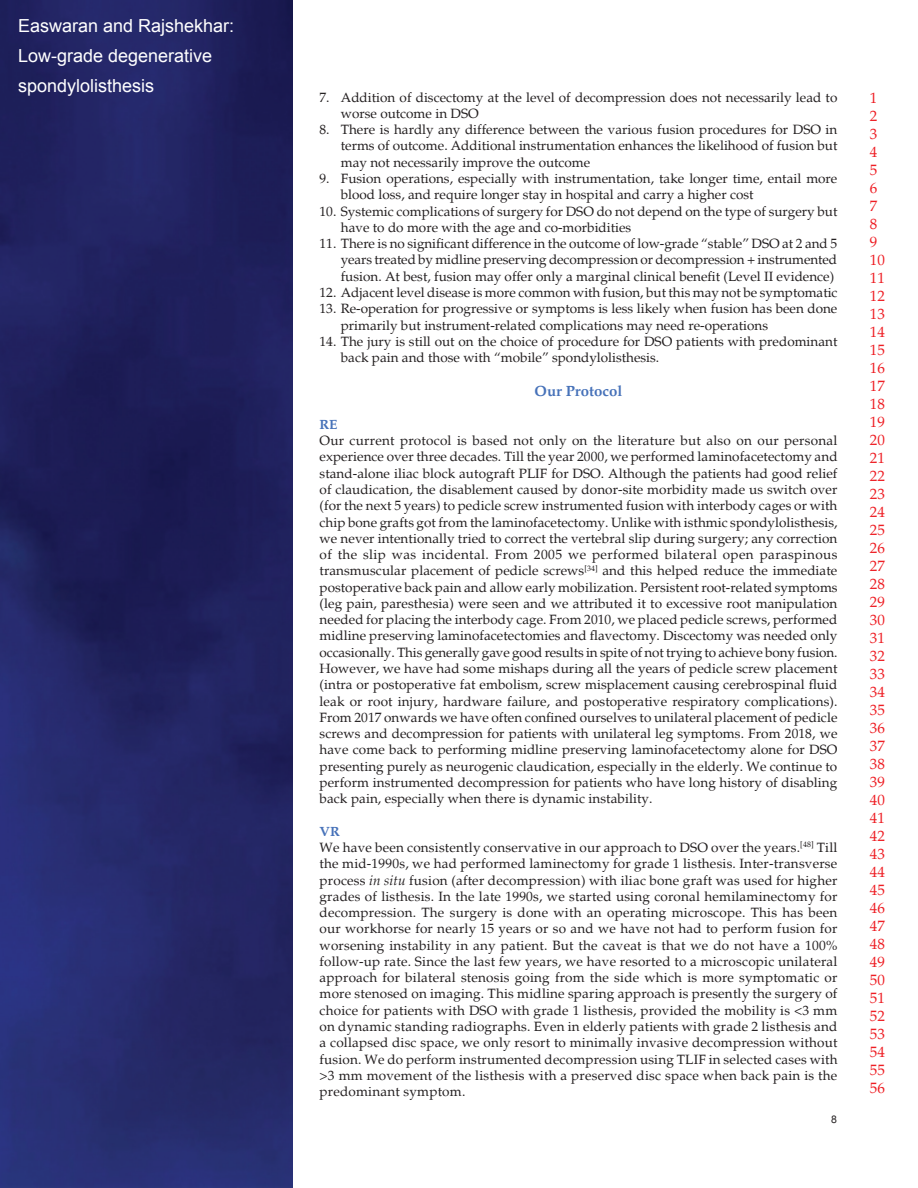
<style>
.page{position:relative;width:918px;height:1188px;background:#fff}
.page>*{position:absolute;margin:0;border:0;box-sizing:border-box;transform-origin:0 0}
.t1{font:18px/30px "Arial";color:#fff}
.t2{font:15px/18px "Palatino";color:#ee1d23}
.t3{font:700 15px "Palatino";color:#4772b9}
.TX{font:13.5px/16.4px "Palatino";letter-spacing:.01em;color:#231f20;text-align:justify}
.L{font:13.5px/16.4px "Palatino";color:#231f20}
.LL{font:13.5px/16.4px "Palatino";color:#231f20}
.t4{font:700 13.5px "Palatino";color:#4772b9}
.t5{font:10.5px "Arial";color:#231f20}
.s1{font-style:italic}
</style>
<div class="page">
<img style="left:0;top:0;width:292px;height:1188px">
<h1 class="t1" style="left:18px;top:11px;width:218px">Easwaran and Rajshekhar:<br>Low-grade degenerative spondylolisthesis</h1>
<p class="L" style="left:341px;top:89px;width:498px;text-indent:-21px">7. Addition of discectomy at the level of decompression does not necessarily lead to worse outcome in DSO</p>
<p class="L" style="left:341px;top:122px;width:498px;text-align:justify;text-indent:-21px">8. There is hardly any difference between the various fusion procedures for DSO in terms of outcome. Additional instrumentation enhances the likelihood of fusion but may not necessarily improve the outcome</p>
<p class="L" style="left:341px;top:171px;width:498px;text-indent:-21px">9. Fusion operations, especially with instrumentation, take longer time, entail more blood loss, and require longer stay in hospital and carry a higher cost</p>
<p class="L" style="left:341px;top:203px;width:498px;text-indent:-21px">10. Systemic complications of surgery for DSO do not depend on the type of surgery but have to do more with the age and co-morbidities</p>
<p class="L" style="left:341px;top:236px;width:498px;text-align:justify;text-indent:-21px">11. There is no significant difference in the outcome of low-grade “stable” DSO at 2 and 5 years treated by midline preserving decompression or decompression + instrumented fusion. At best, fusion may offer only a marginal clinical benefit (Level II evidence)</p>
<p class="L" style="left:320px;top:285px;width:520px">12. Adjacent level disease is more common with fusion, but this may not be symptomatic</p>
<p class="L" style="left:341px;top:301px;width:498px;text-indent:-21px">13. Re-operation for progressive or symptoms is less likely when fusion has been done primarily but instrument-related complications may need re-operations</p>
<p class="LL" style="left:341px;top:333px;width:498px;text-indent:-21px">14. The jury is still out on the choice of procedure for DSO patients with predominant back pain and those with “mobile” spondylolisthesis.</p>
<h1 class="t3" style="left:535px;top:383px;width:89px">Our Protocol</h1>
<h2 class="t4" style="left:320px;top:416px;width:19px">RE</h2>
<p class="TX" style="left:320px;top:433px;width:520px">Our current protocol is based not only on the literature but also on our personal experience over three decades. Till the year 2000, we performed laminofacetectomy and stand-alone iliac block autograft PLIF for DSO. Although the patients had good relief of claudication, the disablement caused by donor-site morbidity made us switch over (for the next 5 years) to pedicle screw instrumented fusion with interbody cages or with chip bone grafts got from the laminofacetectomy. Unlike with isthmic spondylolisthesis, we never intentionally tried to correct the vertebral slip during surgery; any correction of the slip was incidental. From 2005 we performed bilateral open paraspinous transmuscular placement of pedicle screws<sup>[34]</sup> and this helped reduce the immediate postoperative back pain and allow early mobilization. Persistent root-related symptoms (leg pain, paresthesia) were seen and we attributed it to excessive root manipulation needed for placing the interbody cage. From 2010, we placed pedicle screws, performed midline preserving laminofacetectomies and flavectomy. Discectomy was needed only occasionally. This generally gave good results in spite of not trying to achieve bony fusion.<br>However, we have had some mishaps during all the years of pedicle screw placement (intra or postoperative fat embolism, screw misplacement causing cerebrospinal fluid leak or root injury, hardware failure, and postoperative respiratory complications).<br>From 2017 onwards we have often confined ourselves to unilateral placement of pedicle screws and decompression for patients with unilateral leg symptoms. From 2018, we have come back to performing midline preserving laminofacetectomy alone for DSO presenting purely as neurogenic claudication, especially in the elderly. We continue to perform instrumented decompression for patients who have long history of disabling back pain, especially when there is dynamic instability.</p>
<h2 class="t4" style="left:320px;top:823px;width:22px">VR</h2>
<p class="TX" style="left:320px;top:840px;width:520px">We have been consistently conservative in our approach to DSO over the years.<sup>[48]</sup> Till the mid-1990s, we had performed laminectomy for grade 1 listhesis. Inter-transverse process <span class="s1">in situ</span> fusion (after decompression) with iliac bone graft was used for higher grades of listhesis. In the late 1990s, we started using coronal hemilaminectomy for decompression. The surgery is done with an operating microscope. This has been our workhorse for nearly 15 years or so and we have not had to perform fusion for worsening instability in any patient. But the caveat is that we do not have a 100% follow-up rate. Since the last few years, we have resorted to a microscopic unilateral approach for bilateral stenosis going from the side which is more symptomatic or more stenosed on imaging. This midline sparing approach is presently the surgery of choice for patients with DSO with grade 1 listhesis, provided the mobility is &lt;3 mm on dynamic standing radiographs. Even in elderly patients with grade 2 listhesis and a collapsed disc space, we only resort to minimally invasive decompression without fusion. We do perform instrumented decompression using TLIF in selected cases with &gt;3 mm movement of the listhesis with a preserved disc space when back pain is the predominant symptom.</p>
<p class="t5" style="left:831px;top:1112px;width:7px">8</p>
<p class="t2" style="left:870px;top:89px;width:16px">1<br>2<br>3<br>4<br>5<br>6<br>7<br>8<br>9<br>10<br>11<br>12<br>13<br>14<br>15<br>16<br>17<br>18<br>19<br>20<br>21<br>22<br>23<br>24<br>25<br>26<br>27<br>28<br>29<br>30<br>31<br>32<br>33<br>34<br>35<br>36<br>37<br>38<br>39<br>40<br>41<br>42<br>43<br>44<br>45<br>46<br>47<br>48<br>49<br>50<br>51<br>52<br>53<br>54<br>55<br>56</p>
</div>
